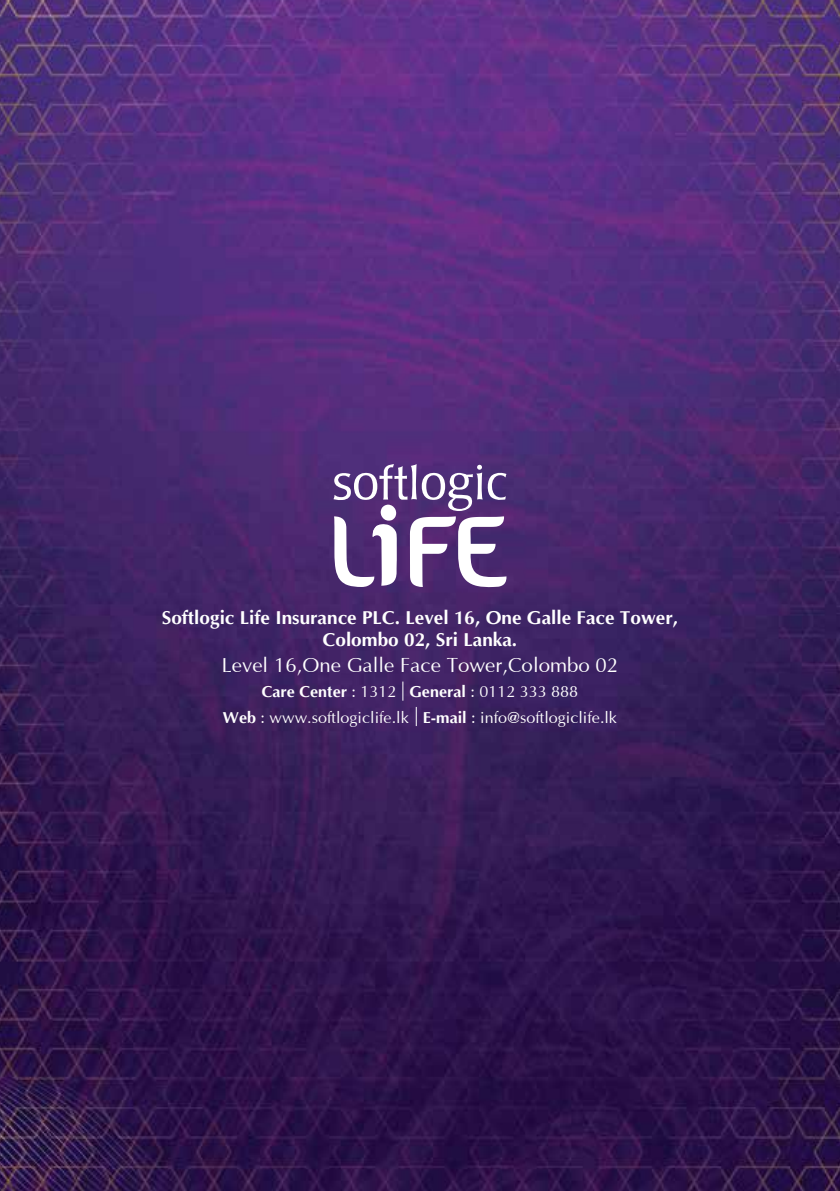
<style>
.page{position:relative;width:840px;height:1191px;background:#fff}
.page>*{position:absolute;margin:0;border:0;box-sizing:border-box;transform-origin:0 0}
.t1{font:20.4px "Optima";color:#fff}
.t2{font:700 19px/22.8px "Optima";color:#fff;text-align:center}
.t3{font:16.2px/25.4px "Optima";color:#fff;text-align:center}
.s1{font-weight:700}
</style>
<div class="page">
<img style="left:0;top:0;width:839px;height:1191px">
<svg style="left:333px;top:464px;width:173px;height:123px"></svg>
<svg style="left:402px;top:681px;width:1px;height:19px"></svg>
<svg style="left:415px;top:707px;width:1px;height:19px"></svg>
<p class="t2" style="left:162px;top:606px;width:517px">Softlogic Life Insurance PLC. Level 16, One Galle Face Tower,<br>Colombo 02, Sri Lanka.</p>
<p class="t1" style="left:222px;top:654px;width:398px">Level 16,One Galle Face Tower,Colombo 02</p>
<p class="t3" style="left:223px;top:680px;width:395px"><span class="s1">Care Center</span> : 1312 <span class="s1">General</span> : 0112 333 888<br><span class="s1">Web</span> : www.softlogiclife.lk <span class="s1">E-mail</span> : info@softlogiclife.lk</p>
</div>
